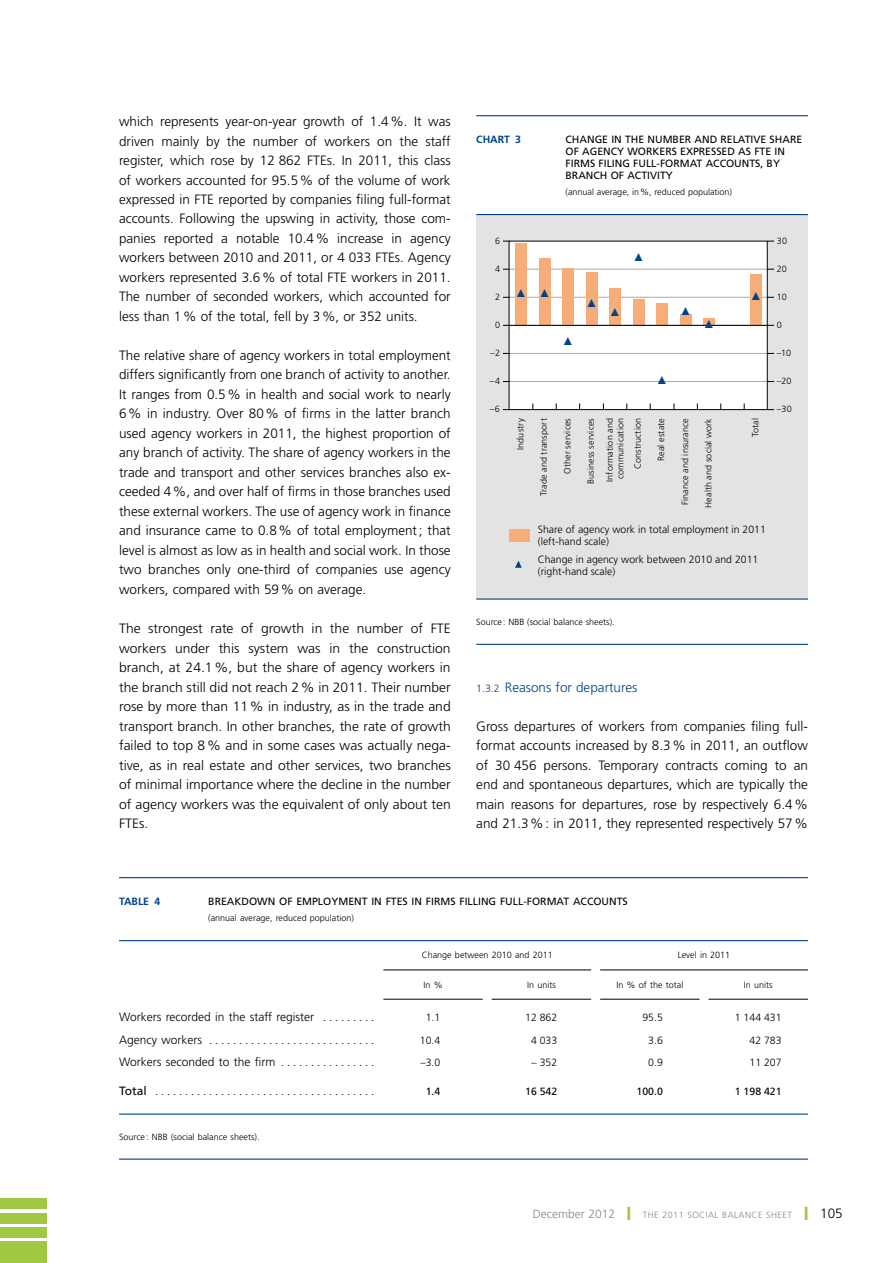
<style>
.page{position:relative;width:893px;height:1263px;background:#fff}
.page>*{position:absolute;margin:0;border:0;box-sizing:border-box;transform-origin:0 0}
.t1{font:300 13.5px/19.5px "Frutiger LT";color:#000;text-align:justify}
.t2{font:300 13.5px "Frutiger LT";color:#048}
.t3{font:300 12px "Frutiger LT";color:#000}
.t4{font:300 12px "Frutiger LT";color:#878787}
.t5{font:10.5px/12px "Frutiger LT";color:#000}
.t6{font:300 10.5px/12px "Frutiger LT";color:#000}
.t7{font:700 10.5px "Frutiger LT";color:#048}
.t8{font:300 9px/17.4px "Frutiger LT";color:#000;text-align:right}
.t9{font:300 9px/19.2px "Frutiger LT";letter-spacing:.02em;color:#000}
.t10{font:300 9px "Frutiger LT";letter-spacing:.05em;color:#878787}
.s1{font-size:10.5px}
.s2{font-weight:400}
.s3{color:#a2c740}
.s4{font-size:9px}
</style>
<div class="page">
<div style="left:0;top:1198px;width:47px;height:11px;background:#a2c740"></div>
<div style="left:0;top:1213px;width:47px;height:10px;background:#a2c740"></div>
<div style="left:0;top:1227px;width:47px;height:11px;background:#a2c740"></div>
<div style="left:0;top:1241px;width:47px;height:22px;background:#a2c740"></div>
<hr style="left:119px;top:877px;width:689px;height:1px;background:#048">
<hr style="left:119px;top:940px;width:689px;height:1px;background:#048">
<hr style="left:383px;top:970px;width:208px;height:1px;background:#000">
<hr style="left:600px;top:970px;width:208px;height:1px;background:#000">
<hr style="left:383px;top:999px;width:100px;height:1px;background:#000">
<hr style="left:492px;top:999px;width:99px;height:1px;background:#000">
<hr style="left:600px;top:999px;width:99px;height:1px;background:#000">
<hr style="left:708px;top:999px;width:100px;height:1px;background:#000">
<hr style="left:119px;top:1113px;width:689px;height:2px;background:#048">
<hr style="left:119px;top:1158px;width:689px;height:2px;background:#048">
<div style="left:476px;top:215px;width:332px;height:384px;background:#e3e3e3"></div>
<hr style="left:476px;top:115px;width:332px;height:1px;background:#048">
<hr style="left:476px;top:214px;width:332px;height:1px;background:#048">
<hr style="left:476px;top:598px;width:332px;height:2px;background:#048">
<hr style="left:476px;top:644px;width:332px;height:1px;background:#048">
<div style="left:509px;top:241px;width:258px;height:169px;background:#fff"></div>
<hr style="left:509px;top:269px;width:259px;height:1px;background:#a8a8a7">
<hr style="left:509px;top:297px;width:259px;height:1px;background:#a8a8a7">
<hr style="left:509px;top:353px;width:259px;height:1px;background:#a8a8a7">
<hr style="left:509px;top:381px;width:259px;height:1px;background:#a8a8a7">
<div style="left:515px;top:244px;width:12px;height:81px;background:#f7ad79"></div>
<div style="left:539px;top:258px;width:11px;height:67px;background:#f7ad79"></div>
<div style="left:562px;top:268px;width:12px;height:57px;background:#f7ad79"></div>
<div style="left:586px;top:272px;width:11px;height:53px;background:#f7ad79"></div>
<div style="left:609px;top:289px;width:12px;height:36px;background:#f7ad79"></div>
<div style="left:633px;top:299px;width:11px;height:26px;background:#f7ad79"></div>
<div style="left:656px;top:303px;width:12px;height:22px;background:#f7ad79"></div>
<div style="left:680px;top:314px;width:11px;height:11px;background:#f7ad79"></div>
<div style="left:703px;top:318px;width:12px;height:7px;background:#f7ad79"></div>
<div style="left:750px;top:275px;width:12px;height:50px;background:#f7ad79"></div>
<hr style="left:509px;top:325px;width:259px;height:1px;background:#000">
<div style="left:509px;top:241px;width:259px;height:169px;border:1px solid #000"></div>
<div style="left:509px;top:530px;width:20px;height:12px;background:#f7ad79"></div>
<svg style="left:515px;top:560px;width:7px;height:8px"></svg>
<svg style="left:527px;top:296px;width:12px;height:1px"></svg>
<svg style="left:705px;top:324px;width:8px;height:2px"></svg>
<p class="t1" style="left:119px;top:112px;width:333px">which represents year-on-year growth of 1.4%. It was driven mainly by the number of workers on the staff register, which rose by 12 862 FTEs. In 2011, this class of workers accounted for 95.5% of the volume of work expressed in FTE reported by companies filing full-format accounts. Following the upswing in activity, those com&shy;panies reported a notable 10.4% increase in agency workers between 2010 and 2011, or 4 033 FTEs. Agency workers represented 3.6% of total FTE workers in 2011.<br>The number of seconded workers, which accounted for less than 1% of the total, fell by 3%, or 352 units.</p>
<p class="t1" style="left:119px;top:346px;width:333px">The relative share of agency workers in total employment differs significantly from one branch of activity to another.<br>It ranges from 0.5% in health and social work to nearly 6% in industry. Over 80% of firms in the latter branch used agency workers in 2011, the highest proportion of any branch of activity. The share of agency workers in the trade and transport and other services branches also ex&shy;ceeded 4%, and over half of firms in those branches used these external workers. The use of agency work in finance and insurance came to 0.8% of total employment; that level is almost as low as in health and social work. In those two branches only one-third of companies use agency workers, compared with 59% on average.</p>
<p class="t1" style="left:119px;top:619px;width:333px">The strongest rate of growth in the number of FTE workers under this system was in the construction branch, at 24.1%, but the share of agency workers in the branch still did not reach 2% in 2011. Their number rose by more than 11% in industry, as in the trade and transport branch. In other branches, the rate of growth failed to top 8% and in some cases was actually nega&shy;tive, as in real estate and other services, two branches of minimal importance where the decline in the number of agency workers was the equivalent of only about ten FTEs.</p>
<p class="t7" style="left:476px;top:133px;width:46px">CHART 3</p>
<p class="t5" style="left:566px;top:133px;width:238px">CHANGE IN THE NUMBER AND RELATIVE SHARE<br>OF AGENCY WORKERS EXPRESSED AS FTE</p>
<p class="t5" style="left:566px;top:145px;width:221px;text-indent:209px">IN<br>FIRMS FILING FULL-FORMAT ACCOUNTS, BY<br>BRANCH OF ACTIVITY</p>
<p class="t8" style="left:566px;top:183px;width:168px">(annual average, in%, reduced population)</p>
<p class="t8" style="left:495px;top:232px;width:7px">6</p>
<p class="t8" style="left:777px;top:232px;width:12px">30</p>
<p class="t8" style="left:495px;top:260px;width:7px">4</p>
<p class="t8" style="left:777px;top:260px;width:12px">20</p>
<p class="t8" style="left:495px;top:288px;width:7px">2</p>
<p class="t8" style="left:777px;top:288px;width:11px">10</p>
<p class="t8" style="left:495px;top:316px;width:7px">0</p>
<p class="t8" style="left:777px;top:316px;width:7px">0</p>
<p class="t8" style="left:490px;top:344px;width:11px">–2</p>
<p class="t8" style="left:777px;top:344px;width:16px">–10</p>
<p class="t8" style="left:490px;top:373px;width:12px">–4</p>
<p class="t8" style="left:777px;top:373px;width:16px">–20</p>
<p class="t8" style="left:490px;top:401px;width:12px">–6</p>
<p class="t8" style="left:777px;top:401px;width:16px">–30</p>
<p class="t8" style="left:512px;top:450px;width:33px;rotate:-90deg">Industry</p>
<p class="t8" style="left:535px;top:496px;width:79px;rotate:-90deg">Trade and transport</p>
<p class="t9" style="left:558px;top:474px;width:57px;rotate:-90deg">Other services</p>
<p class="t9" style="left:581px;top:484px;width:68px;rotate:-90deg">Business services<br>Information and</p>
<p class="t8" style="left:612px;top:479px;width:63px;rotate:-90deg">communication<br>Construction</p>
<p class="t8" style="left:653px;top:461px;width:44px;rotate:-90deg">Real estate</p>
<p class="t8" style="left:676px;top:505px;width:88px;rotate:-90deg">Finance and insurance</p>
<p class="t8" style="left:700px;top:508px;width:91px;rotate:-90deg">Health and social work</p>
<p class="t8" style="left:747px;top:437px;width:21px;rotate:-90deg">Total</p>
<p class="t6" style="left:538px;top:523px;width:230px">Share of agency work in total employment in 2011 (left-hand scale)</p>
<p class="t6" style="left:538px;top:554px;width:222px">Change in agency work between 2010 and 2011 (right-hand scale)</p>
<p class="t8" style="left:476px;top:613px;width:140px">Source : NBB (social balance sheets).</p>
<p class="t2" style="left:476px;top:679px;width:163px"><span class="s1">1.3.2</span> Reasons for departures</p>
<p class="t1" style="left:476px;top:716px;width:333px">Gross departures of workers from companies filing full&shy;format accounts increased by 8.3% in 2011, an outflow of 30 456 persons. Temporary contracts coming to an end and spontaneous departures, which are typically the main reasons for departures, rose by respectively 6.4% and 21.3%: in 2011, they represented respectively 57%</p>
<p class="t7" style="left:119px;top:895px;width:43px">TABLE 4</p>
<p class="t5" style="left:208px;top:895px;width:421px">BREAKDOWN OF EMPLOYMENT IN FTES IN FIRMS FILLING FULL-FORMAT ACCOUNTS</p>
<p class="t8" style="left:208px;top:909px;width:147px">(annual average, reduced population)</p>
<p class="t8" style="left:422px;top:947px;width:133px">Change between 2010 and 2011</p>
<p class="t8" style="left:678px;top:947px;width:54px">Level in 2011</p>
<p class="t8" style="left:423px;top:976px;width:21px">In %</p>
<p class="t8" style="left:527px;top:976px;width:30px">In units</p>
<p class="t8" style="left:616px;top:976px;width:68px">In % of the total</p>
<p class="t8" style="left:744px;top:976px;width:30px">In units</p>
<p class="t3" style="left:119px;top:1010px;width:257px">Workers recorded in the staff register . . . . . . . . .</p>
<p class="t6" style="left:426px;top:1011px;width:16px">1.1</p>
<p class="t6" style="left:525px;top:1011px;width:34px">12 862</p>
<p class="t6" style="left:642px;top:1011px;width:22px">95.5</p>
<p class="t6" style="left:735px;top:1011px;width:48px">1 144 431</p>
<p class="t3" style="left:119px;top:1033px;width:257px">Agency workers ............................</p>
<p class="t6" style="left:420px;top:1034px;width:22px">10.4</p>
<p class="t6" style="left:531px;top:1034px;width:28px">4 033</p>
<p class="t6" style="left:648px;top:1034px;width:16px">3.6</p>
<p class="t6" style="left:749px;top:1034px;width:34px">42 783</p>
<p class="t3" style="left:119px;top:1055px;width:257px">Workers seconded to the firm . . . . . . . . . . . . . . . .</p>
<p class="t6" style="left:421px;top:1056px;width:21px">–3.0</p>
<p class="t6" style="left:532px;top:1056px;width:27px">– 352</p>
<p class="t6" style="left:648px;top:1056px;width:16px">0.9</p>
<p class="t6" style="left:749px;top:1056px;width:34px">11 207</p>
<p class="t3" style="left:119px;top:1084px;width:257px"><span class="s2">TOTAL</span> .....................................</p>
<p class="t5" style="left:426px;top:1085px;width:16px">1.4</p>
<p class="t5" style="left:525px;top:1085px;width:34px">16 542</p>
<p class="t5" style="left:637px;top:1085px;width:28px">100.0</p>
<p class="t5" style="left:735px;top:1085px;width:48px">1 198 421</p>
<p class="t8" style="left:119px;top:1128px;width:142px">Source: NBB (social balance sheets).</p>
<p class="t4" style="left:533px;top:1207px;width:116px">December 2012 <span class="s3">❙</span> <span class="s4">The</span></p>
<p class="t10" style="left:662px;top:1210px;width:84px">2011 social balance</p>
<p class="t10" style="left:766px;top:1210px;width:6px">sheet</p>
<p class="t1" style="left:804px;top:1204px;width:40px"><span class="s3">❙</span> 105</p>
</div>
